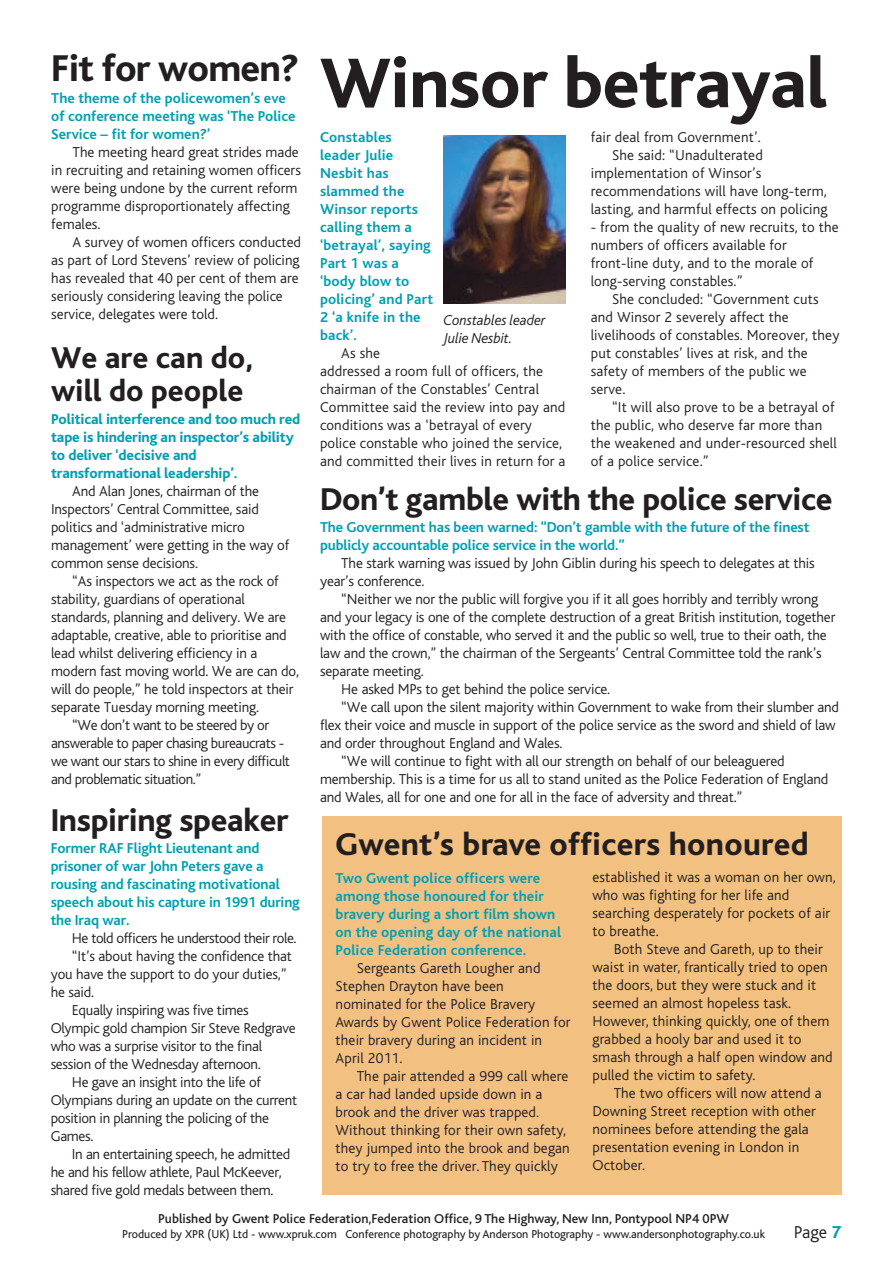
<style>
.page{position:relative;width:893px;height:1263px;background:#fff}
.page>*{position:absolute;margin:0;border:0;box-sizing:border-box;transform-origin:0 0}
.t1{font:800 73.5px "Bliss";letter-spacing:-.01em;color:#231f20}
.t2{font:800 39px "Bliss";letter-spacing:-.02em;color:#231f20}
.t3{font:800 33px "Bliss";letter-spacing:-.01em;color:#231f20}
.t4{font:800 33px "Bliss";letter-spacing:.01em;color:#231f20}
.t5{font:800 31.5px/33px "Bliss";color:#231f20}
.t6{font:300 18px "Bliss";color:#231f20}
.t7{font:300 15px/18px "Bliss";letter-spacing:-.005em;color:#231f20}
.t8{font:700 15px/18px "Bliss";color:#00a0b0}
.t9{font:300 15px "Bliss";letter-spacing:-.03em;color:#231f20}
.t10{font:800 15px/18px "Bliss";letter-spacing:-.01em;color:#00a0b0}
.t11{font:italic 300 15px/18px "Bliss";letter-spacing:-.01em;color:#231f20}
.t12{font:500 13.5px "Bliss";color:#231f20}
.t13{font:12px "Bliss";color:#231f20}
.s1{font-weight:800;color:#00a0b0}
</style>
<div class="page">
<div style="left:322px;top:816px;width:520px;height:379px;background:#f2c081"></div>
<img style="left:444px;top:135px;width:121px;height:168px">
<h2 class="t2" style="left:51px;top:48px;width:249px">Fit for women?</h2>
<p class="t8" style="left:51px;top:89px;width:246px">The theme of the policewomen’s eve of conference meeting was ‘The Police<br>Service – fit for women?’</p>
<p class="t7" style="left:51px;top:143px;width:251px;text-indent:21px">The meeting heard great strides made in recruiting and retaining women officers were being undone by the current reform programme disproportionately affecting females.</p>
<p class="t7" style="left:51px;top:233px;width:251px;text-indent:21px">A survey of women officers conducted as part of Lord Stevens’ review of policing has revealed that 40 per cent of them are seriously considering leaving the police service, delegates were told.</p>
<h3 class="t5" style="left:51px;top:342px;width:203px">We are can do, will do people</h3>
<p class="t10" style="left:51px;top:410px;width:251px">Political interference and too much red tape is hindering an inspector’s ability to deliver ‘decisive and transformational leadership’.</p>
<p class="t7" style="left:51px;top:482px;width:240px;text-indent:21px">And Alan Jones, chairman of the Inspectors’ Central Committee, said politics and ‘administrative micro management’ were getting in the way of common sense decisions.</p>
<p class="t7" style="left:72px;top:572px;width:208px">“As inspectors we act as the rock of</p>
<p class="t7" style="left:51px;top:590px;width:195px">stability, guardians of operational</p>
<p class="t7" style="left:51px;top:608px;width:236px">standards, planning and delivery. We are</p>
<p class="t7" style="left:51px;top:626px;width:237px">adaptable, creative, able to prioritise and</p>
<p class="t7" style="left:51px;top:644px;width:208px">lead whilst delivering efficiency in a</p>
<p class="t7" style="left:51px;top:662px;width:249px">modern fast moving world. We are can do,</p>
<p class="t7" style="left:51px;top:680px;width:244px">will do people,” he told inspectors at their</p>
<p class="t7" style="left:51px;top:698px;width:210px">separate Tuesday morning meeting.</p>
<p class="t9" style="left:72px;top:717px;width:198px">“We don’t want to be steered by or</p>
<p class="t9" style="left:51px;top:735px;width:235px">answerable to paper chasing bureaucrats -</p>
<p class="t9" style="left:51px;top:753px;width:240px">we want our stars to shine in every difficult</p>
<p class="t9" style="left:51px;top:771px;width:152px">and problematic situation.”</p>
<h3 class="t3" style="left:51px;top:803px;width:240px">Inspiring speaker</h3>
<p class="t8" style="left:51px;top:839px;width:251px">Former RAF Flight Lieutenant and prisoner of war John Peters gave a rousing and fascinating motivational speech about his capture in 1991 during the Iraq war.</p>
<p class="t9" style="left:72px;top:930px;width:226px">He told officers he understood their role.</p>
<p class="t7" style="left:72px;top:947px;width:222px">“It’s about having the confidence that</p>
<p class="t7" style="left:51px;top:965px;width:237px">you have the support to do your duties,”</p>
<p class="t7" style="left:51px;top:983px;width:45px">he said.</p>
<p class="t7" style="left:72px;top:1001px;width:178px">Equally inspiring was five times</p>
<p class="t7" style="left:51px;top:1019px;width:247px">Olympic gold champion Sir Steve Redgrave</p>
<p class="t7" style="left:51px;top:1037px;width:213px">who was a surprise visitor to the final</p>
<p class="t7" style="left:51px;top:1055px;width:212px">session of the Wednesday afternoon.</p>
<p class="t7" style="left:72px;top:1073px;width:190px">He gave an insight into the life of</p>
<p class="t7" style="left:51px;top:1091px;width:248px">Olympians during an update on the current</p>
<p class="t7" style="left:51px;top:1109px;width:220px">position in planning the policing of the</p>
<p class="t7" style="left:51px;top:1127px;width:44px">Games.</p>
<p class="t7" style="left:72px;top:1145px;width:220px">In an entertaining speech, he admitted</p>
<p class="t7" style="left:51px;top:1163px;width:233px">he and his fellow athlete, Paul McKeever,</p>
<p class="t7" style="left:51px;top:1181px;width:224px">shared five gold medals between them.</p>
<h1 class="t1" style="left:320px;top:45px;width:509px">Winsor betrayal</h1>
<p class="t7" style="left:591px;top:128px;width:171px">fair deal from Government’.</p>
<p class="t7" style="left:612px;top:146px;width:152px">She said: “Unadulterated</p>
<p class="t7" style="left:591px;top:164px;width:172px">implementation of Winsor’s</p>
<p class="t7" style="left:591px;top:182px;width:237px">recommendations will have long-term,</p>
<p class="t7" style="left:591px;top:200px;width:238px">lasting, and harmful effects on policing</p>
<p class="t7" style="left:591px;top:218px;width:250px">- from the quality of new recruits, to the numbers of officers available for front-line duty, and to the morale of long-serving constables.”</p>
<p class="t7" style="left:591px;top:290px;width:250px;text-indent:21px">She concluded: “Government cuts and Winsor 2 severely affect the livelihoods of constables. Moreover, they put constables’ lives at risk, and the safety of members of the public we serve.</p>
<p class="t7" style="left:591px;top:398px;width:248px;text-indent:21px">“It will also prove to be a betrayal of the public, who deserve far more than the weakened and under-resourced shell of a police service.”</p>
<p class="t8" style="left:320px;top:128px;width:115px">Constables leader Julie<br>Nesbit has slammed the<br>Winsor reports calling them a ‘betrayal’, saying<br>Part 1 was a ‘body blow to policing’ and Part<br>2 ‘a knife in the back’.</p>
<p class="t7" style="left:320px;top:344px;width:247px;text-indent:21px">As she<br>addressed a room full of officers, the chairman of the Constables’ Central Committee said the review into pay and conditions was a ‘betrayal of every police constable who joined the service, and committed their lives in return for a</p>
<h3 class="t3" style="left:320px;top:482px;width:514px">Don’t gamble with the police service</h3>
<p class="t8" style="left:320px;top:518px;width:491px">The Government has been warned: “Don’t gamble with the future of the finest publicly accountable police service in the world.”</p>
<p class="t7" style="left:320px;top:554px;width:496px;text-indent:21px">The stark warning was issued by John Giblin during his speech to delegates at this year’s conference.</p>
<p class="t7" style="left:341px;top:590px;width:478px">“Neither we nor the public will forgive you if it all goes horribly and terribly wrong</p>
<p class="t7" style="left:320px;top:608px;width:517px">and your legacy is one of the complete destruction of a great British institution, together</p>
<p class="t7" style="left:320px;top:626px;width:508px">with the office of constable, who served it and the public so well, true to their oath, the</p>
<p class="t7" style="left:320px;top:644px;width:503px">law and the crown,” the chairman of the Sergeants’ Central Committee told the rank’s</p>
<p class="t7" style="left:320px;top:662px;width:105px">separate meeting.</p>
<p class="t7" style="left:341px;top:680px;width:270px">He asked MPs to get behind the police service.</p>
<p class="t7" style="left:341px;top:698px;width:499px">“We call upon the silent majority within Government to wake from their slumber and</p>
<p class="t7" style="left:320px;top:716px;width:517px">flex their voice and muscle in support of the police service as the sword and shield of law</p>
<p class="t7" style="left:320px;top:734px;width:244px">and order throughout England and Wales.</p>
<p class="t7" style="left:341px;top:752px;width:445px">“We will continue to fight with all our strength on behalf of our beleaguered</p>
<p class="t7" style="left:320px;top:770px;width:510px">membership. This is a time for us all to stand united as the Police Federation of England</p>
<p class="t7" style="left:320px;top:788px;width:424px">and Wales, all for one and one for all in the face of adversity and threat.”</p>
<p class="t11" style="left:444px;top:311px;width:103px">Constables leader<br>Julie Nesbit.</p>
<h3 class="t4" style="left:336px;top:827px;width:474px">Gwent’s brave officers honoured</h3>
<p class="t7" style="left:592px;top:868px;width:245px">established it was a woman on her own, who was fighting for her life and searching desperately for pockets of air to breathe.</p>
<p class="t7" style="left:592px;top:940px;width:242px;text-indent:21px">Both Steve and Gareth, up to their waist in water, frantically tried to open the doors, but they were stuck and it seemed an almost hopeless task.<br>However, thinking quickly, one of them grabbed a hooly bar and used it to smash through a half open window and pulled the victim to safety.</p>
<p class="t7" style="left:592px;top:1084px;width:231px;text-indent:21px">The two officers will now attend a<br>Downing Street reception with other nominees before attending the gala presentation evening in London in<br>October.</p>
<p class="t8" style="left:336px;top:869px;width:227px">Two Gwent police officers were among those honoured for their bravery during a short film shown on the opening day of the national<br>Police Federation conference.</p>
<p class="t7" style="left:336px;top:959px;width:236px;text-indent:21px">Sergeants Gareth Lougher and<br>Stephen Drayton have been nominated for the Police Bravery<br>Awards by Gwent Police Federation for their bravery during an incident in<br>April 2011.</p>
<p class="t7" style="left:336px;top:1067px;width:236px;text-indent:21px">The pair attended a 999 call where a car had landed upside down in a brook and the driver was trapped.<br>Without thinking for their own safety, they jumped into the brook and began to try to free the driver. They quickly</p>
<p class="t12" style="left:158px;top:1211px;width:572px">Published by Gwent Police Federation,Federation Office, 9 The Highway, New Inn, Pontypool NP4 0PW</p>
<p class="t13" style="left:122px;top:1228px;width:644px">Produced by XPR (UK) Ltd - www.xpruk.com Conference photography by Anderson Photography - www.andersonphotography.co.uk</p>
<p class="t6" style="left:794px;top:1222px;width:49px">Page <span class="s1">7</span></p>
</div>
